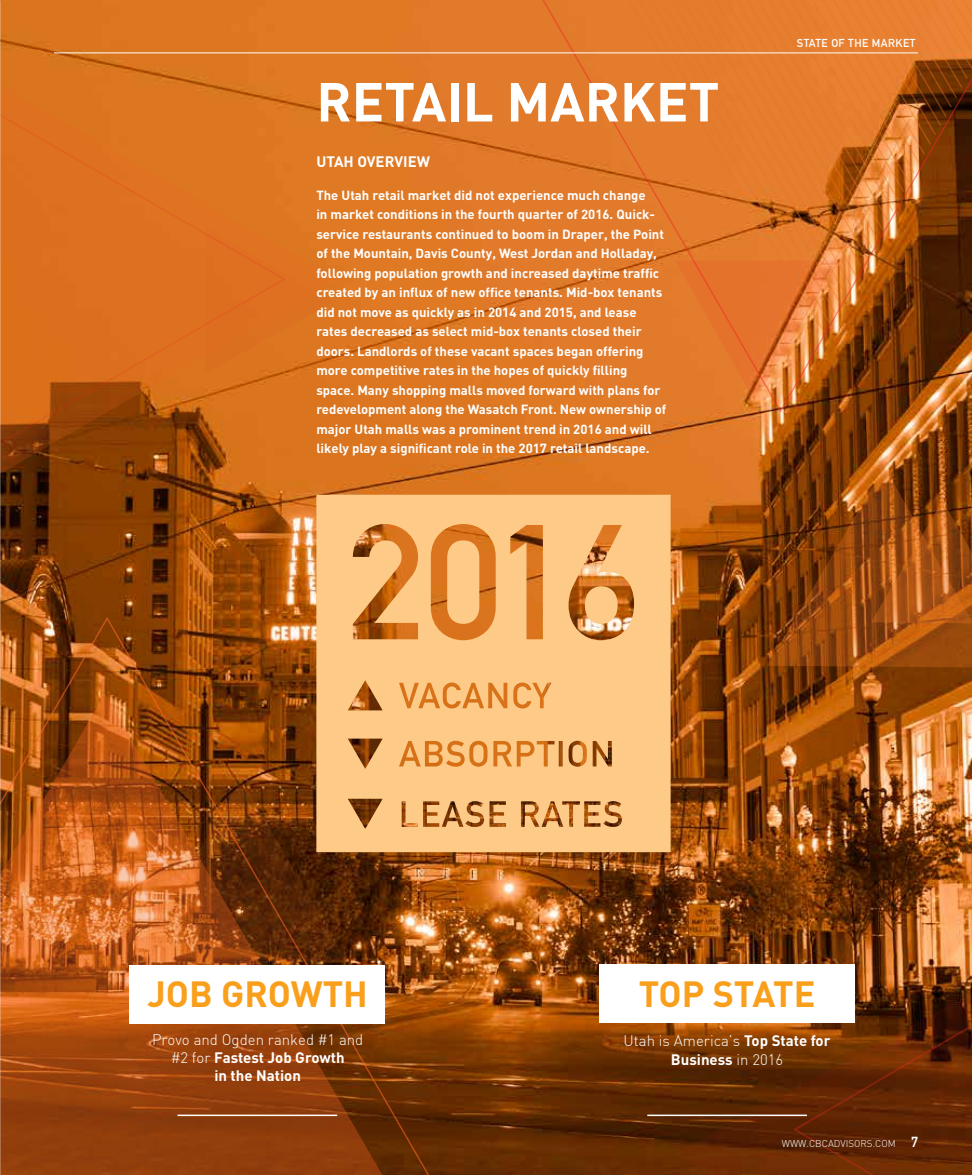
<style>
.page{position:relative;width:972px;height:1175px;background:#fff}
.page>*{position:absolute;margin:0;border:0;box-sizing:border-box;transform-origin:0 0}
.t1{font:700 54px "DIN";color:#fff}
.t2{font:700 36px "DIN";color:#f99f1b}
.t3{font:300 15px/18px "DIN";color:#fff;text-align:center}
.t4{font:700 15px "DIN";color:#fff}
.t5{font:700 13.2px/19.5px "DIN";color:#fff}
.t6{font:700 11.25px "DIN Alternate";letter-spacing:.04em;color:#fff}
.t7{font:300 9.75px "DIN";color:#fff}
.s1{font-weight:700}
.s2{font-family:"DIN Alternate";font-weight:700;font-size:14.25px}
</style>
<div class="page">
<img style="left:0;top:0;width:972px;height:1174px">
<svg style="left:675px;top:984px;width:297px;height:190px;background:#652b04"></svg>
<svg style="left:490px;top:0;width:482px;height:413px;background:#d27127"></svg>
<svg style="left:614px;top:0;width:358px;height:338px;background:#d4732a"></svg>
<svg style="left:903px;top:0;width:69px;height:251px;background:#964d17"></svg>
<hr style="left:54px;top:53px;width:864px;height:1px;background:#fff">
<div style="left:286px;top:47px;width:51px;height:464px;background:#dc7621"></div>
<svg style="left:0;top:47px;width:286px;height:464px;background:#ca681c"></svg>
<svg style="left:767px;top:466px;width:205px;height:201px;background:#93470e"></svg>
<img style="left:0;top:616px;width:571px;height:558px">
<div style="left:130px;top:965px;width:255px;height:58px;background:#fff"></div>
<div style="left:599px;top:963px;width:256px;height:59px;background:#fff"></div>
<hr style="left:178px;top:1114px;width:159px;height:2px;background:#fff">
<hr style="left:647px;top:1114px;width:160px;height:2px;background:#fff">
<svg style="left:316px;top:495px;width:355px;height:357px;background:#f3b975"></svg>
<h1 class="t1" style="left:316px;top:67px;width:405px">RETAIL MARKET</h1>
<p class="t4" style="left:316px;top:151px;width:115px">UTAH OVERVIEW</p>
<p class="t5" style="left:316px;top:184px;width:352px">The Utah retail market did not experience much change<br>in market conditions in the fourth quarter of 2016. Quick&shy;service restaurants continued to boom in Draper, the Point of the Mountain, Davis County, West Jordan and Holladay, following population growth and increased daytime traffic created by an influx of new office tenants. Mid-box tenants did not move as quickly as in 2014 and 2015, and lease rates decreased as select mid-box tenants closed their doors. Landlords of these vacant spaces began offering more competitive rates in the hopes of quickly filling space. Many shopping malls moved forward with plans for redevelopment along the Wasatch Front. New ownership of major Utah malls was a prominent trend in 2016 and will likely play a significant role in the 2017 retail landscape.</p>
<p class="t6" style="left:797px;top:34px;width:120px">STATE OF THE MARKET</p>
<h2 class="t2" style="left:147px;top:970px;width:222px">JOB GROWTH</h2>
<p class="t3" style="left:152px;top:1030px;width:213px">Provo and Ogden ranked #1 and #2 for <span class="s1">Fastest Job Growth<br>in the Nation</span></p>
<h2 class="t2" style="left:639px;top:970px;width:178px">TOP STATE</h2>
<p class="t3" style="left:624px;top:1030px;width:208px;line-height:19.5px">Utah is America’s <span class="s1">Top State for<br>Business</span> in 2016</p>
<p class="t7" style="left:782px;top:1137px;width:138px">WWW.CBCADVISORS.COM <span class="s2">7</span></p>
</div>
